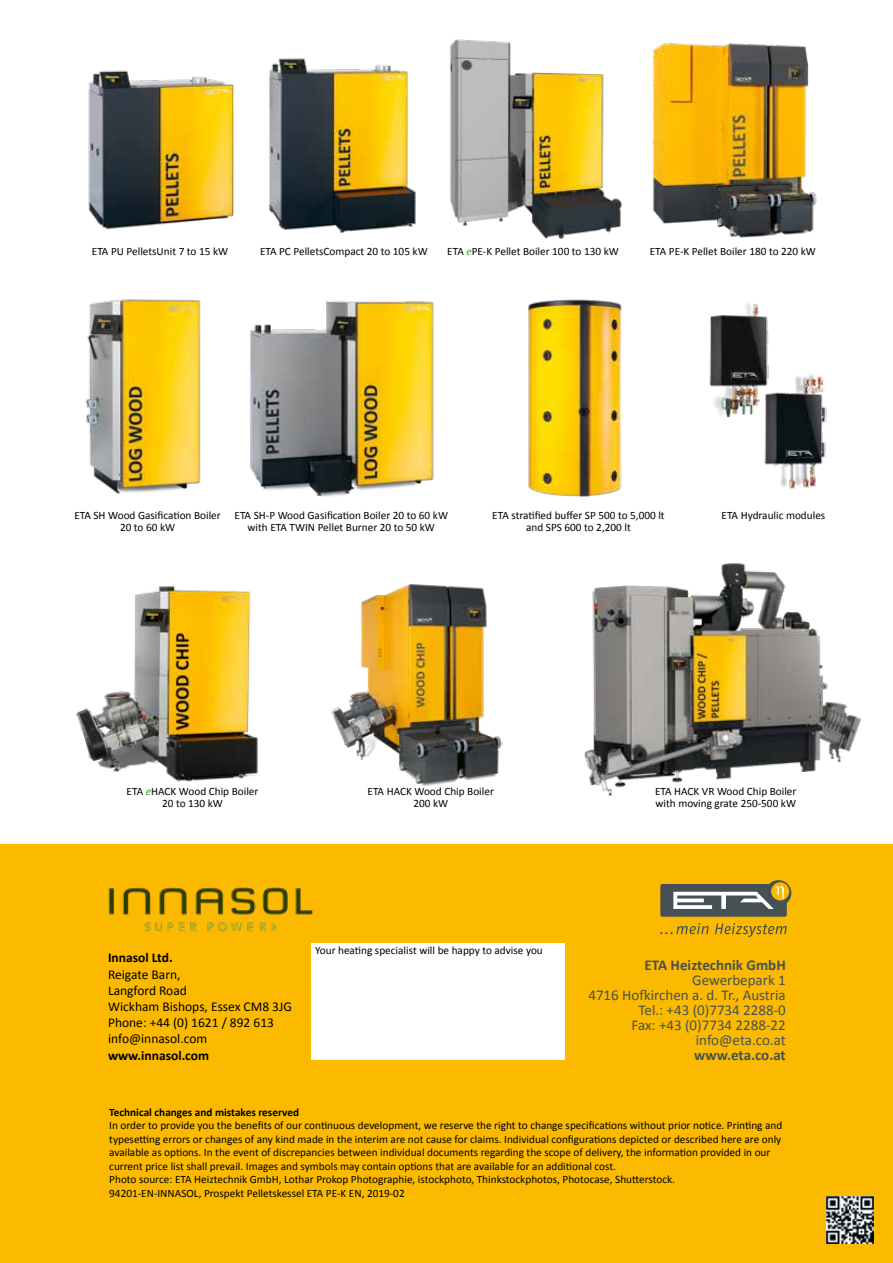
<style>
.page{position:relative;width:893px;height:1263px;background:#fff}
.page>*{position:absolute;margin:0;border:0;box-sizing:border-box;transform-origin:0 0}
.t1{font:15px/15px "Calibri";color:#465055;text-align:right}
.t2{font:700 15px "Calibri";color:#465055}
.t3{font:13.5px/16.2px "Calibri";color:#000}
.t4{font:700 13.5px "Calibri";color:#000}
.t5{font:11.25px/12px "Calibri";color:#000;text-align:center}
.t6{font:700 11.25px "Calibri";color:#000}
.s1{font-style:italic;color:#3fa535}
</style>
<div class="page">
<img style="left:88px;top:70px;width:146px;height:160px">
<img style="left:268px;top:58px;width:148px;height:175px">
<img style="left:250px;top:301px;width:184px;height:196px">
<img style="left:85px;top:299px;width:116px;height:195px">
<img style="left:709px;top:303px;width:60px;height:115px">
<img style="left:759px;top:372px;width:68px;height:117px">
<img style="left:528px;top:299px;width:94px;height:197px">
<img style="left:331px;top:584px;width:172px;height:202px">
<img style="left:584px;top:563px;width:277px;height:233px">
<img style="left:75px;top:586px;width:184px;height:196px">
<img style="left:449px;top:39px;width:173px;height:200px">
<img style="left:652px;top:43px;width:165px;height:195px">
<div style="left:0;top:844px;width:893px;height:419px;background:#fbba00"></div>
<svg style="left:660px;top:880px;width:131px;height:37px;background:#848063"></svg>
<svg style="left:660px;top:923px;width:127px;height:14px"></svg>
<img style="left:826px;top:1197px;width:47px;height:47px">
<div style="left:311px;top:943px;width:254px;height:117px;background:#fff"></div>
<img style="left:108px;top:887px;width:205px;height:45px">
<p class="t5" style="left:92px;top:245px;width:138px">ETA PU PelletsUnit 7 to 15 kW</p>
<p class="t5" style="left:260px;top:245px;width:169px">ETA PC PelletsCompact 20 to 105 kW</p>
<p class="t5" style="left:447px;top:245px;width:173px">ETA <span class="s1">e</span>PE-K Pellet Boiler 100 to 130 kW</p>
<p class="t5" style="left:650px;top:245px;width:168px">ETA PE-K Pellet Boiler 180 to 220 kW</p>
<p class="t5" style="left:74px;top:509px;width:148px">ETA SH Wood Gasification Boiler<br>20 to 60 kW</p>
<p class="t5" style="left:235px;top:509px;width:215px">ETA SH-P Wood Gasification Boiler 20 to 60 kW with ETA TWIN Pellet Burner 20 to 50 kW</p>
<p class="t5" style="left:492px;top:509px;width:174px">ETA stratified buffer SP 500 to 5,000 lt and SPS 600 to 2,200 lt</p>
<p class="t5" style="left:721px;top:509px;width:105px">ETA Hydraulic modules</p>
<p class="t5" style="left:127px;top:785px;width:133px">ETA <span class="s1">e</span>HACK Wood Chip Boiler<br>20 to 130 kW</p>
<p class="t5" style="left:367px;top:785px;width:128px">ETA HACK Wood Chip Boiler<br>200 kW</p>
<p class="t5" style="left:655px;top:785px;width:143px;text-align:left">ETA HACK VR Wood Chip Boiler with moving grate 250-500 kW</p>
<p class="t4" style="left:108px;top:949px;width:66px">Innasol Ltd.</p>
<p class="t3" style="left:108px;top:966px;width:185px">Reigate Barn,<br>Langford Road<br>Wickham Bishops, Essex CM8 3JG<br>Phone: +44 (0) 1621 / 892 613 info@innasol.com</p>
<p class="t4" style="left:108px;top:1046px;width:103px">www.innasol.com</p>
<p class="t5" style="left:315px;top:944px;width:229px">Your heating specialist will be happy to advise you</p>
<h1 class="t2" style="left:645px;top:955px;width:143px">ETA Heiztechnik GmbH</h1>
<h1 class="t1" style="left:588px;top:972px;width:199px">Gewerbepark 1<br>4716 Hofkirchen a. d. Tr., Austria<br>Tel.: +43 (0)7734 2288-0<br>Fax: +43 (0)7734 2288-22 info@eta.co.at</h1>
<h1 class="t2" style="left:694px;top:1045px;width:93px">www.eta.co.at</h1>
<p class="t6" style="left:109px;top:1105px;width:191px">Technical changes and mistakes reserved</p>
<p class="t5" style="left:109px;top:1119px;width:674px;line-height:13.5px;text-align:left">In order to provide you the benefits of our continuous development, we reserve the right to change specifications without prior notice. Printing and typesetting errors or changes of any kind made in the interim are not cause for claims. Individual configurations depicted or described here are only available as options. In the event of discrepancies between individual documents regarding the scope of delivery, the information provided in our current price list shall prevail. Images and symbols may contain options that are available for an additional cost.<br>Photo source: ETA Heiztechnik GmbH, Lothar Prokop Photographie, istockphoto, Thinkstockphotos, Photocase, Shutterstock.</p>
<p class="t5" style="left:109px;top:1187px;width:297px">94201-EN-INNASOL, Prospekt Pelletskessel ETA PE-K EN, 2019-02</p>
</div>
